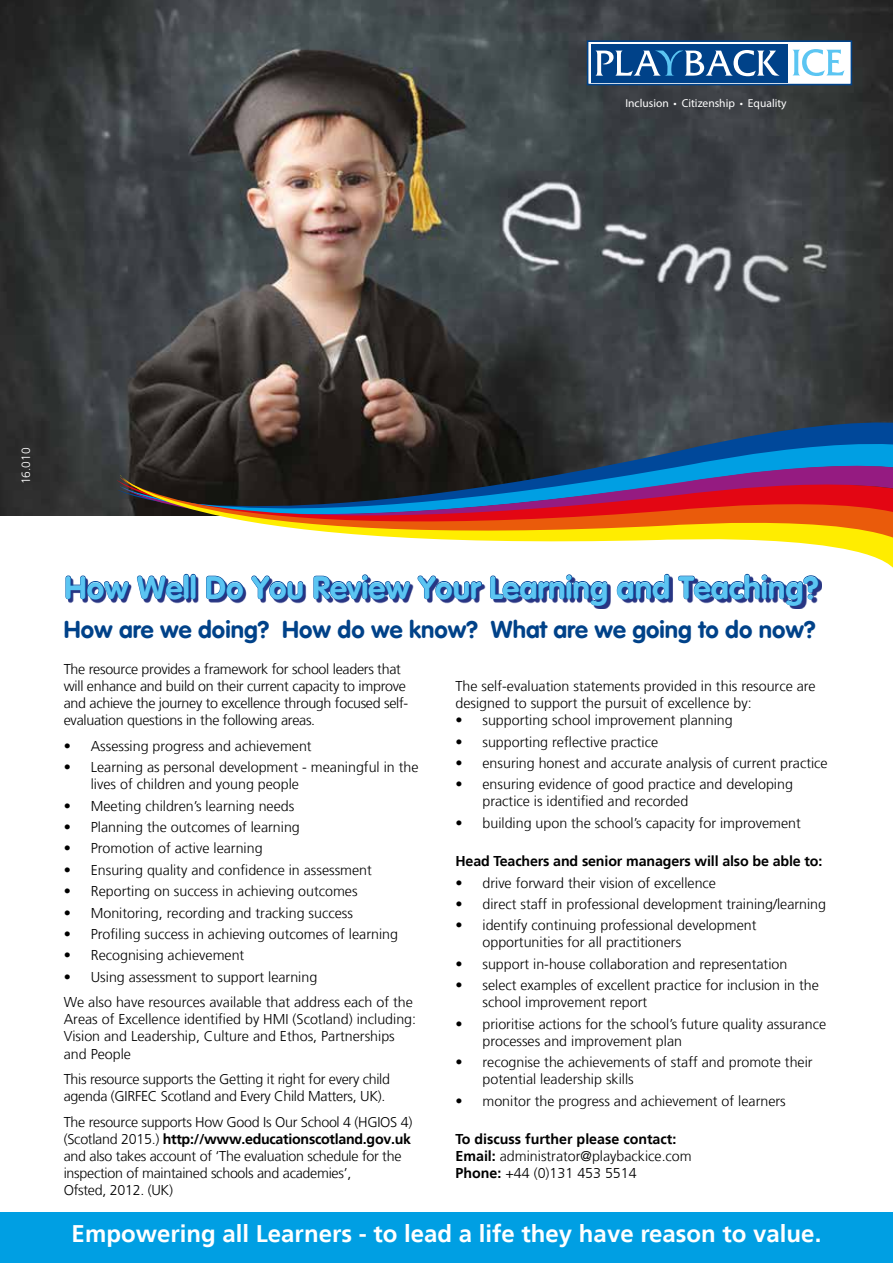
<style>
.page{position:relative;width:893px;height:1263px;background:#fff}
.page>*{position:absolute;margin:0;border:0;box-sizing:border-box;transform-origin:0 0}
.t1{font:31.5px "VAG Rounded Bold";color:#5bc5f2}
.t2{font:700 24px "Frutiger LT";color:#fff}
.t3{font:24px "VAG Rounded Bold";color:#004289}
.t4{font:300 14.25px/17.1px "Frutiger LT";color:#000}
.t5{font:300 14.25px/17.1px "Frutiger LT";letter-spacing:-.02em;color:#000}
.t6{font:700 14.25px "Frutiger LT";letter-spacing:-.01em;color:#000}
.t7{font:300 12px "Frutiger LT";color:#fff}
.t8{font:11.55px "Myriad Pro";color:#fff}
.s1{font-weight:700}
</style>
<div class="page">
<img style="left:0;top:0;width:893px;height:516px">
<svg style="left:68px;top:588px;width:754px;height:21px"></svg>
<svg style="left:65px;top:575px;width:64px;height:25px"></svg>
<svg style="left:137px;top:588px;width:59px;height:12px"></svg>
<svg style="left:206px;top:588px;width:38px;height:12px"></svg>
<svg style="left:251px;top:588px;width:53px;height:12px"></svg>
<svg style="left:313px;top:588px;width:97px;height:12px"></svg>
<svg style="left:417px;top:588px;width:65px;height:12px"></svg>
<svg style="left:490px;top:588px;width:118px;height:18px"></svg>
<svg style="left:617px;top:588px;width:53px;height:12px"></svg>
<svg style="left:678px;top:588px;width:141px;height:18px"></svg>
<div style="left:0;top:1213px;width:893px;height:50px;background:#009fe3"></div>
<div style="left:587px;top:40px;width:265px;height:45px;background:#fff;border:2px solid #004289"></div>
<div style="left:591px;top:44px;width:196px;height:38px;background:#004289"></div>
<svg style="left:595px;top:50px;width:184px;height:26px"></svg>
<svg style="left:793px;top:49px;width:51px;height:27px"></svg>
<svg style="left:116px;top:391px;width:777px;height:69px;background:#443e3c"></svg>
<svg style="left:120px;top:414px;width:773px;height:24px;background:#3a3b40"></svg>
<svg style="left:120px;top:438px;width:773px;height:22px;background:#1e3a4c"></svg>
<svg style="left:116px;top:460px;width:777px;height:56px;background:#223b57"></svg>
<svg style="left:120px;top:475px;width:773px;height:113px"></svg>
<p class="t8" style="left:625px;top:96px;width:163px">Inclusion • Citizenship • Equality</p>
<p class="t7" style="left:19px;top:484px;width:38px;rotate:-90deg">16.010</p>
<h1 class="t1" style="left:65px;top:569px;width:756px">How Well Do You Review Your Learning and Teaching?</h1>
<h2 class="t3" style="left:64px;top:615px;width:753px">How are we doing? How do we know? What are we going to do now?</h2>
<p class="t5" style="left:64px;top:661px;width:346px">The resource provides a framework for school leaders that will enhance and build on their current capacity to improve and achieve the journey to excellence through focused self&shy;evaluation questions in the following areas.</p>
<p class="t4" style="left:64px;top:738px;width:249px">• Assessing progress and achievement</p>
<p class="t4" style="left:91px;top:759px;width:329px;text-indent:-27px">• Learning as personal development - meaningful in the lives of children and young people</p>
<p class="t4" style="left:64px;top:797px;width:232px">• Meeting children’s learning needs</p>
<p class="t4" style="left:64px;top:819px;width:238px">• Planning the outcomes of learning</p>
<p class="t4" style="left:64px;top:840px;width:200px">• Promotion of active learning</p>
<p class="t4" style="left:64px;top:861px;width:310px">• Ensuring quality and confidence in assessment</p>
<p class="t4" style="left:64px;top:883px;width:295px">• Reporting on success in achieving outcomes</p>
<p class="t4" style="left:64px;top:904px;width:291px">• Monitoring, recording and tracking success</p>
<p class="t4" style="left:64px;top:926px;width:336px">• Profiling success in achieving outcomes of learning</p>
<p class="t4" style="left:64px;top:947px;width:182px">• Recognising achievement</p>
<p class="t4" style="left:64px;top:964px;width:351px;line-height:25.7px">• Using assessment to support learning<br>We also have resources available that address each of the</p>
<p class="t4" style="left:64px;top:1011px;width:354px">Areas of Excellence identified by HMI (Scotland) including:<br>Vision and Leadership, Culture and Ethos, Partnerships and People</p>
<p class="t5" style="left:64px;top:1071px;width:328px">This resource supports the Getting it right for every child agenda (GIRFEC Scotland and Every Child Matters, UK).</p>
<p class="t5" style="left:64px;top:1113px;width:350px">The resource supports How Good Is Our School 4 (HGIOS 4) (Scotland 2015.) <span class="s1">http://www.educationscotland.gov.uk </span>and also takes account of ‘The evaluation schedule for the inspection of maintained schools and academies’,<br>Ofsted, 2012. (UK)</p>
<p class="t4" style="left:455px;top:678px;width:362px">The self-evaluation statements provided in this resource are designed to support the pursuit of excellence by:</p>
<p class="t4" style="left:455px;top:712px;width:279px">• supporting school improvement planning</p>
<p class="t4" style="left:455px;top:733px;width:204px">• supporting reflective practice</p>
<p class="t4" style="left:455px;top:755px;width:374px">• ensuring honest and accurate analysis of current practice</p>
<p class="t4" style="left:482px;top:776px;width:312px;text-indent:-27px">• ensuring evidence of good practice and developing practice is identified and recorded</p>
<p class="t4" style="left:455px;top:814px;width:347px">• building upon the school’s capacity for improvement</p>
<p class="t6" style="left:455px;top:853px;width:368px">Head Teachers and senior managers will also be able to:</p>
<p class="t4" style="left:455px;top:874px;width:262px">• drive forward their vision of excellence</p>
<p class="t4" style="left:455px;top:896px;width:372px">• direct staff in professional development training/learning</p>
<p class="t4" style="left:482px;top:917px;width:275px;text-indent:-27px">• identify continuing professional development opportunities for all practitioners</p>
<p class="t4" style="left:455px;top:955px;width:333px">• support in-house collaboration and representation</p>
<p class="t4" style="left:482px;top:977px;width:338px;text-indent:-27px">• select examples of excellent practice for inclusion in the school improvement report</p>
<p class="t4" style="left:482px;top:1015px;width:345px;text-indent:-27px">• prioritise actions for the school’s future quality assurance processes and improvement plan</p>
<p class="t4" style="left:482px;top:1054px;width:332px;text-indent:-27px">• recognise the achievements of staff and promote their potential leadership skills</p>
<p class="t4" style="left:455px;top:1092px;width:332px">• monitor the progress and achievement of learners</p>
<p class="t4" style="left:455px;top:1131px;width:238px"><span class="s1">To discuss further please contact:<br>Email:</span> administrator@playbackice.com<br><span class="s1">Phone:</span> +44 (0)131 453 5514</p>
<h2 class="t2" style="left:72px;top:1219px;width:751px">Empowering all Learners - to lead a life they have reason to value.</h2>
</div>
